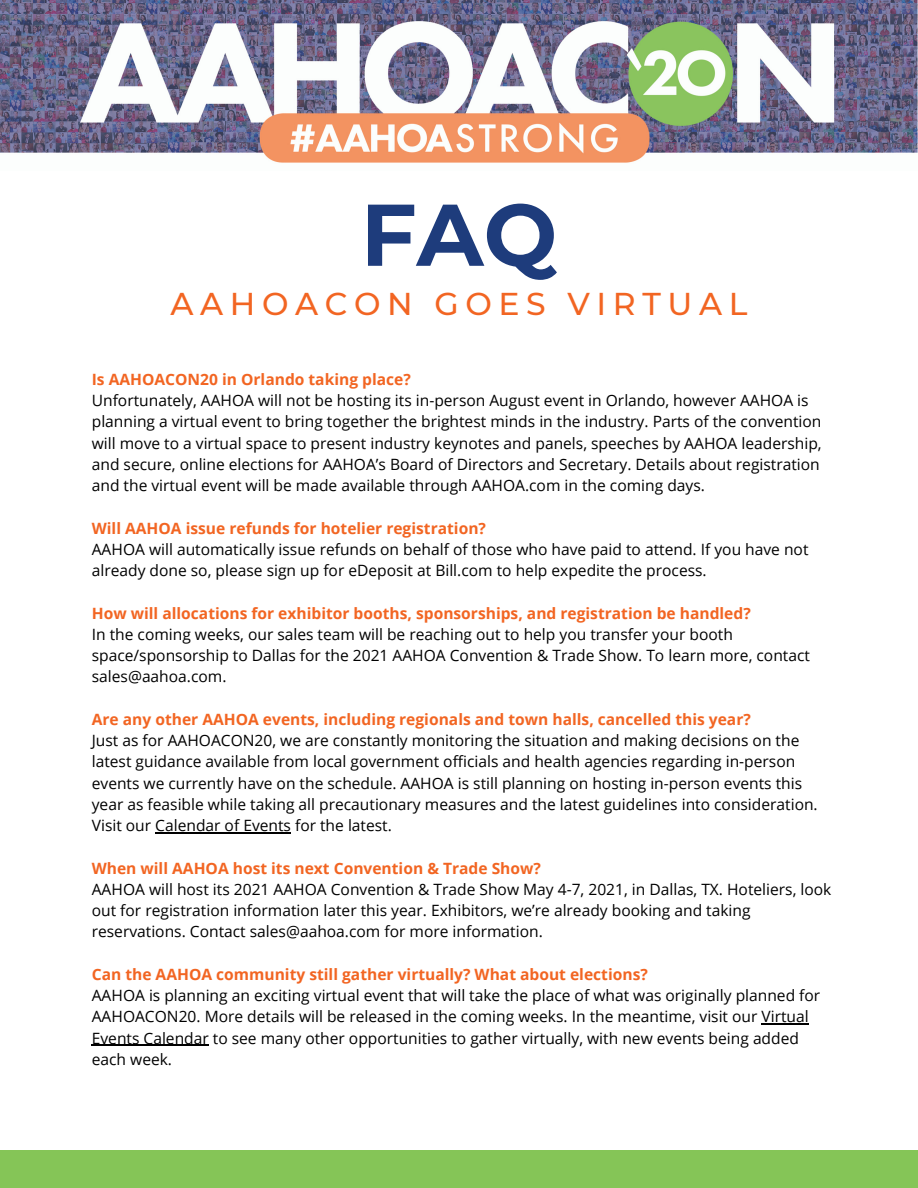
<style>
.page{position:relative;width:918px;height:1188px;background:#fff}
.page>*{position:absolute;margin:0;border:0;box-sizing:border-box;transform-origin:0 0}
.t1{font:700 87.45px "Montserrat";color:#1e3c7c}
.t2{font:500 31.5px "Montserrat";letter-spacing:.21em;color:#f26522}
.t3{font:15.6px/21.3px "Open Sans";color:#000}
.t4{font:700 15.6px "Open Sans";color:#f26522}
</style>
<div class="page">
<img style="left:0;top:0;width:918px;height:163px">
<hr style="left:155px;top:832px;width:136px;height:1px;background:#000">
<hr style="left:762px;top:1024px;width:47px;height:1px;background:#000">
<hr style="left:92px;top:1045px;width:117px;height:1px;background:#000">
<div style="left:0;top:1150px;width:918px;height:38px;background:#85c557"></div>
<h1 class="t1" style="left:361px;top:181px;width:198px">FAQ</h1>
<h2 class="t2" style="left:171px;top:284px;width:578px">AAHOACON GOES VIRTUAL</h2>
<p class="t4" style="left:92px;top:368px;width:321px">Is AAHOACON20 in Orlando taking place?</p>
<p class="t3" style="left:92px;top:389px;width:731px">Unfortunately, AAHOA will not be hosting its in-person August event in Orlando, however AAHOA is planning a virtual event to bring together the brightest minds in the industry. Parts of the convention will move to a virtual space to present industry keynotes and panels, speeches by AAHOA leadership, and secure, online elections for AAHOA’s Board of Directors and Secretary. Details about registration and the virtual event will be made available through AAHOA.com in the coming days.</p>
<p class="t4" style="left:92px;top:517px;width:396px">Will AAHOA issue refunds for hotelier registration?</p>
<p class="t3" style="left:92px;top:538px;width:718px">AAHOA will automatically issue refunds on behalf of those who have paid to attend. If you have not already done so, please sign up for eDeposit at Bill.com to help expedite the process.</p>
<p class="t4" style="left:92px;top:602px;width:661px">How will allocations for exhibitor booths, sponsorships, and registration be handled?</p>
<p class="t3" style="left:92px;top:623px;width:720px">In the coming weeks, our sales team will be reaching out to help you transfer your booth space/sponsorship to Dallas for the 2021 AAHOA Convention &amp; Trade Show. To learn more, contact sales@aahoa.com.</p>
<p class="t4" style="left:92px;top:708px;width:661px">Are any other AAHOA events, including regionals and town halls, cancelled this year?</p>
<p class="t3" style="left:92px;top:729px;width:727px">Just as for AAHOACON20, we are constantly monitoring the situation and making decisions on the latest guidance available from local government officials and health agencies regarding in-person events we currently have on the schedule. AAHOA is still planning on hosting in-person events this year as feasible while taking all precautionary measures and the latest guidelines into consideration.<br>Visit our Calendar of Events for the latest.</p>
<p class="t4" style="left:92px;top:857px;width:451px">When will AAHOA host its next Convention &amp; Trade Show?</p>
<p class="t3" style="left:92px;top:878px;width:741px">AAHOA will host its 2021 AAHOA Convention &amp; Trade Show May 4-7, 2021, in Dallas, TX. Hoteliers, look out for registration information later this year. Exhibitors, we’re already booking and taking reservations. Contact sales@aahoa.com for more information.</p>
<p class="t4" style="left:92px;top:963px;width:558px">Can the AAHOA community still gather virtually? What about elections?</p>
<p class="t3" style="left:92px;top:985px;width:730px">AAHOA is planning an exciting virtual event that will take the place of what was originally planned for AAHOACON20. More details will be released in the coming weeks. In the meantime, visit our Virtual Events Calendar to see many other opportunities to gather virtually, with new events being added each week.</p>
</div>
